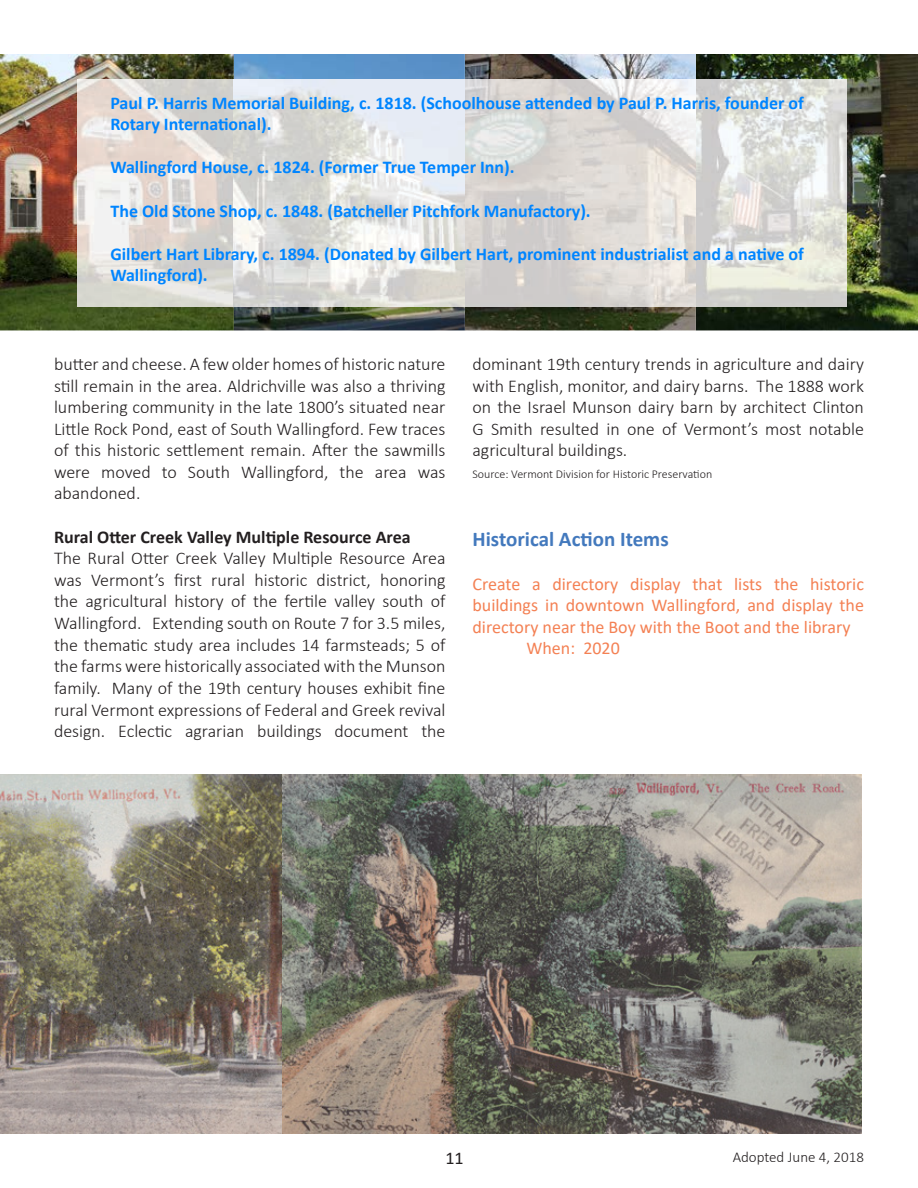
<style>
.page{position:relative;width:918px;height:1188px;background:#fff}
.page>*{position:absolute;margin:0;border:0;box-sizing:border-box;transform-origin:0 0}
.t1{font:700 21px "Calibri";color:#4379bd}
.t2{font:300 18px/21.6px "Calibri";color:#231f20;text-align:justify}
.t3{font:700 18px/21.6px "Calibri";color:#0085ff}
.t4{font:18px "Calibri";color:#f48154}
.t5{font:700 18px "Calibri";color:#231f20}
.t6{font:18px "Calibri";color:#231f20}
.t7{font:300 15px "Calibri";color:#231f20}
.t8{font:300 12px "Calibri";color:#231f20}
</style>
<div class="page">
<img style="left:696px;top:54px;width:222px;height:276px">
<img style="left:0;top:54px;width:696px;height:276px">
<img style="left:0;top:774px;width:862px;height:360px">
<img style="left:78px;top:80px;width:769px;height:227px">
<p class="t3" style="left:110px;top:92px;width:695px">Paul P. Harris Memorial Building, c. 1818. (Schoolhouse attended by Paul P. Harris, founder of<br>Rotary International).</p>
<p class="t3" style="left:110px;top:156px;width:406px">Wallingford House, c. 1824. (Former True Temper Inn).</p>
<p class="t3" style="left:110px;top:200px;width:482px">The Old Stone Shop, c. 1848. (Batcheller Pitchfork Manufactory).</p>
<p class="t3" style="left:110px;top:243px;width:695px">Gilbert Hart Library, c. 1894. (Donated by Gilbert Hart, prominent industrialist and a native of<br>Wallingford).</p>
<p class="t2" style="left:54px;top:353px;width:393px">butter and cheese. A few older homes of historic nature still remain in the area. Aldrichville was also a thriving lumbering community in the late 1800’s situated near Little Rock Pond, east of South Wallingford. Few traces of this historic settlement remain. After the sawmills were moved to South Wallingford, the area was abandoned.</p>
<p class="t5" style="left:54px;top:524px;width:358px">Rural Otter Creek Valley Multiple Resource Area</p>
<p class="t2" style="left:54px;top:547px;width:393px">The Rural Otter Creek Valley Multiple Resource Area was Vermont’s first rural historic district, honoring the agricultural history of the fertile valley south of Wallingford. Extending south on Route 7 for 3.5 miles, the thematic study area includes 14 farmsteads; 5 of the farms were historically associated with the Munson family. Many of the 19th century houses exhibit fine rural Vermont expressions of Federal and Greek revival design. Eclectic agrarian buildings document the</p>
<p class="t2" style="left:472px;top:353px;width:393px">dominant 19th century trends in agriculture and dairy with English, monitor, and dairy barns. The 1888 work on the Israel Munson dairy barn by architect Clinton G Smith resulted in one of Vermont’s most notable agricultural buildings.</p>
<p class="t8" style="left:472px;top:466px;width:241px">Source: Vermont Division for Historic Preservation</p>
<p class="t1" style="left:472px;top:524px;width:198px">Historical Action Items</p>
<p class="t4" style="left:472px;top:571px;width:393px">Create a directory display that lists the historic</p>
<p class="t4" style="left:472px;top:593px;width:393px">buildings in downtown Wallingford, and display the</p>
<p class="t4" style="left:472px;top:614px;width:380px">directory near the Boy with the Boot and the library</p>
<p class="t4" style="left:526px;top:636px;width:95px">When: 2020</p>
<p class="t6" style="left:446px;top:1146px;width:20px">11</p>
<p class="t7" style="left:733px;top:1147px;width:132px">Adopted June 4, 2018</p>
</div>
